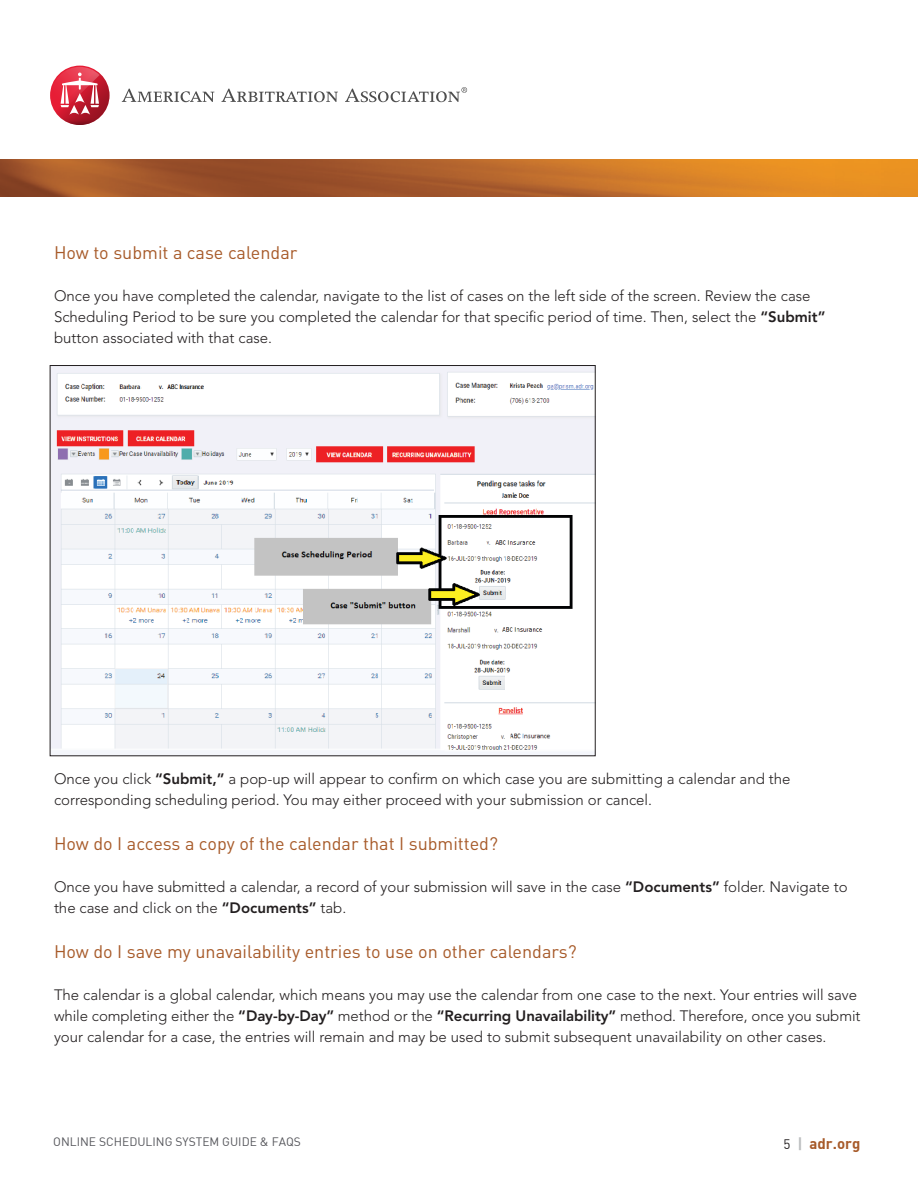
<style>
.page{position:relative;width:918px;height:1188px;background:#fff}
.page>*{position:absolute;margin:0;border:0;box-sizing:border-box;transform-origin:0 0}
.t1{font:18px "DIN";color:#a75a29}
.t2{font:300 15px/21px "Avenir LT Std";color:#231f20}
.t3{font:15px "DIN Bold";color:#a75a29}
.t4{font:12px "DIN";color:#55565b}
.s1{font-weight:800}
.s2{font-family:"DIN";font-size:13.5px;color:#231f20}
.s3{color:#bcbec0}
</style>
<div class="page">
<img style="left:0;top:160px;width:918px;height:36px">
<svg style="left:122px;top:87px;width:345px;height:15px"></svg>
<svg style="left:50px;top:66px;width:60px;height:59px"></svg>
<svg style="left:51px;top:67px;width:49px;height:58px"></svg>
<img style="left:52px;top:367px;width:542px;height:387px">
<p class="t1" style="left:54px;top:241px;width:245px">How to submit a case calendar</p>
<p class="t2" style="left:54px;top:285px;width:758px">Once you have completed the calendar, navigate to the list of cases on the left side of the screen. Review the case</p>
<p class="t2" style="left:54px;top:306px;width:773px">Scheduling Period to be sure you completed the calendar for that specific period of time. Then, select the <span class="s1">“Submit” </span>button associated with that case.</p>
<p class="t2" style="left:54px;top:768px;width:738px">Once you click <span class="s1">“Submit,”</span> a pop-up will appear to confirm on which case you are submitting a calendar and the corresponding scheduling period. You may either proceed with your submission or cancel.</p>
<p class="t1" style="left:54px;top:832px;width:446px">How do I access a copy of the calendar that I submitted?</p>
<p class="t2" style="left:54px;top:876px;width:795px">Once you have submitted a calendar, a record of your submission will save in the case <span class="s1">“Documents”</span> folder. Navigate to the case and click on the <span class="s1">“Documents”</span> tab.</p>
<p class="t1" style="left:54px;top:940px;width:524px">How do I save my unavailability entries to use on other calendars?</p>
<p class="t2" style="left:54px;top:984px;width:808px">The calendar is a global calendar, which means you may use the calendar from one case to the next. Your entries will save while completing either the <span class="s1">“Day-by-Day”</span> method or the <span class="s1">“Recurring Unavailability”</span> method. Therefore, once you submit your calendar for a case, the entries will remain and may be used to submit subsequent unavailability on other cases.</p>
<p class="t4" style="left:53px;top:1134px;width:249px">ONLINE SCHEDULING SYSTEM GUIDE &amp; FAQS</p>
<p class="t3" style="left:783px;top:1134px;width:79px"><span class="s2">5</span> <span class="s3">|</span> adr.org</p>
</div>
